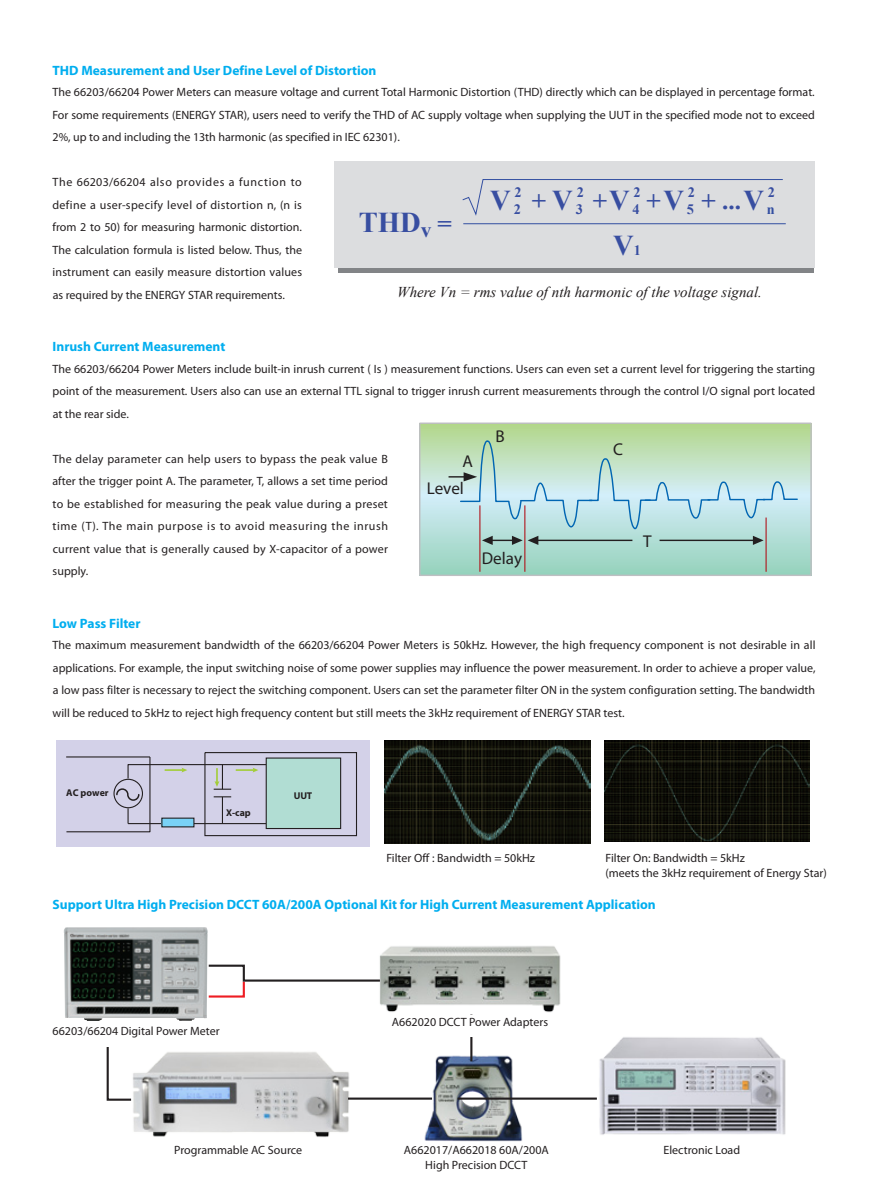
<style>
.page{position:relative;width:872px;height:1191px;background:#fff}
.page>*{position:absolute;margin:0;border:0;box-sizing:border-box;transform-origin:0 0}
.t1{font:700 28.65px "Times New Roman";color:#384ea1}
.t2{font:700 25.05px "Times New Roman";color:#384ea1}
.t3{font:17.1px "Myriad Pro";color:#231f20}
.t4{font:italic 15px "Times New Roman";color:#231f20}
.t5{font:700 14.4px "Times New Roman";color:#384ea1}
.t6{font:700 13.5px "Myriad Pro";color:#00aeef}
.t7{font:12px/22.5px "Myriad Pro";color:#231f20;text-align:justify}
.t8{font:700 9.9px "Myriad Pro";color:#231f20}
.s1{font-size:14.4px}
.s2{font-size:25.05px}
</style>
<div class="page">
<img style="left:385px;top:740px;width:205px;height:103px">
<img style="left:604px;top:740px;width:205px;height:101px">
<svg style="left:421px;top:424px;width:388px;height:150px;background:#addac2"></svg>
<div style="left:419px;top:422px;width:392px;height:154px;border:1px solid #bebfc2"></div>
<svg style="left:448px;top:435px;width:350px;height:95px;background:#bee0d3"></svg>
<hr style="left:479px;top:505px;width:1px;height:67px;background:#b00d15">
<hr style="left:524px;top:505px;width:1px;height:67px;background:#b00d15">
<hr style="left:765px;top:517px;width:1px;height:55px;background:#b00d15">
<hr style="left:489px;top:539px;width:25px;height:2px;background:#231f20">
<svg style="left:482px;top:536px;width:11px;height:9px"></svg>
<hr style="left:535px;top:539px;width:97px;height:2px;background:#231f20">
<hr style="left:659px;top:539px;width:96px;height:2px;background:#231f20">
<svg style="left:512px;top:536px;width:26px;height:9px"></svg>
<svg style="left:753px;top:536px;width:10px;height:9px"></svg>
<div style="left:338px;top:166px;width:476px;height:107px;background:#828487"></div>
<div style="left:334px;top:162px;width:480px;height:106px;background:#dcdddf"></div>
<hr style="left:463px;top:223px;width:322px;height:1px;background:#324ea1">
<svg style="left:462px;top:179px;width:321px;height:37px"></svg>
<div style="left:56px;top:740px;width:314px;height:106px;background:#d3d1e8"></div>
<div style="left:266px;top:758px;width:75px;height:70px;background:#b1ddd3"></div>
<div style="left:266px;top:757px;width:75px;height:72px;border:1px solid #231f20"></div>
<div style="left:204px;top:752px;width:153px;height:84px;border:1px dashed #231f20"></div>
<svg style="left:66px;top:756px;width:201px;height:77px"></svg>
<img style="left:64px;top:927px;width:144px;height:93px">
<img style="left:133px;top:1052px;width:218px;height:85px">
<img style="left:596px;top:1037px;width:190px;height:98px">
<img style="left:379px;top:946px;width:182px;height:69px">
<img style="left:420px;top:1052px;width:104px;height:90px">
<hr style="left:348px;top:1097px;width:84px;height:2px;background:#231f20">
<hr style="left:457px;top:1097px;width:140px;height:2px;background:#231f20">
<hr style="left:470px;top:1014px;width:2px;height:47px;background:#231f20">
<svg style="left:207px;top:963px;width:175px;height:35px"></svg>
<svg style="left:106px;top:1047px;width:26px;height:54px"></svg>
<div style="left:385px;top:1015px;width:170px;height:21px;background:#fff"></div>
<p class="t6" style="left:53px;top:62px;width:325px">THD Measurement and User Define Level of Distortion</p>
<p class="t7" style="left:52px;top:81px;width:764px">The 66203/66204 Power Meters can measure voltage and current Total Harmonic Distortion (THD) directly which can be displayed in percentage format.<br>For some requirements (ENERGY STAR), users need to verify the THD of AC supply voltage when supplying the UUT in the specified mode not to exceed 2%, up to and including the 13th harmonic (as specified in IEC 62301).</p>
<p class="t7" style="left:52px;top:171px;width:251px">The 66203/66204 also provides a function to define a user-specify level of distortion n, (n is from 2 to 50) for measuring harmonic distortion.<br>The calculation formula is listed below. Thus, the instrument can easily measure distortion values as required by the ENERGY STAR requirements.</p>
<p class="t5" style="left:577px;top:182px;width:9px">2</p>
<h1 class="t1" style="left:609px;top:181px;width:32px">V<sub>4</sub></h1>
<p class="t5" style="left:633px;top:182px;width:9px">2</p>
<h1 class="t1" style="left:663px;top:181px;width:32px">V<sub>5</sub></h1>
<p class="t5" style="left:688px;top:182px;width:9px">2</p>
<h1 class="t1" style="left:743px;top:181px;width:33px">V<sub>n</sub></h1>
<p class="t5" style="left:768px;top:182px;width:9px">2</p>
<p class="t5" style="left:514px;top:182px;width:9px">2</p>
<h1 class="t1" style="left:552px;top:181px;width:32px">V<sub>3</sub></h1>
<h1 class="t1" style="left:490px;top:181px;width:32px">V<sub>2</sub></h1>
<h2 class="t2" style="left:532px;top:183px;width:16px">+</h2>
<h2 class="t2" style="left:593px;top:183px;width:16px">+</h2>
<h2 class="t2" style="left:646px;top:183px;width:16px">+</h2>
<h2 class="t2" style="left:701px;top:183px;width:41px">+ ...</h2>
<h1 class="t1" style="left:613px;top:226px;width:29px">V<span class="s1">1</span></h1>
<h1 class="t1" style="left:359px;top:202px;width:95px">THD<sub>v</sub> <span class="s2">=</span></h1>
<p class="t4" style="left:397px;top:282px;width:366px">Where Vn = rms value of nth harmonic of the voltage signal.</p>
<p class="t6" style="left:53px;top:338px;width:174px">Inrush Current Measurement</p>
<p class="t7" style="left:53px;top:357px;width:764px">The 66203/66204 Power Meters include built-in inrush current ( Is ) measurement functions. Users can even set a current level for triggering the starting point of the measurement. Users also can use an external TTL signal to trigger inrush current measurements through the control I/O signal port located at the rear side.</p>
<p class="t7" style="left:53px;top:447px;width:337px">The delay parameter can help users to bypass the peak value B after the trigger point A. The parameter, T, allows a set time period to be established for measuring the peak value during a preset time (T). The main purpose is to avoid measuring the inrush current value that is generally caused by X-capacitor of a power supply.</p>
<h3 class="t3" style="left:495px;top:425px;width:11px">B</h3>
<h3 class="t3" style="left:613px;top:439px;width:11px">C</h3>
<h3 class="t3" style="left:462px;top:450px;width:12px">A</h3>
<h3 class="t3" style="left:427px;top:478px;width:39px">Level</h3>
<h3 class="t3" style="left:643px;top:530px;width:10px">T</h3>
<h3 class="t3" style="left:482px;top:548px;width:42px">Delay</h3>
<p class="t6" style="left:53px;top:614px;width:89px">Low Pass Filter</p>
<p class="t7" style="left:53px;top:633px;width:764px">The maximum measurement bandwidth of the 66203/66204 Power Meters is 50kHz. However, the high frequency component is not desirable in all applications. For example, the input switching noise of some power supplies may influence the power measurement. In order to achieve a proper value, a low pass filter is necessary to reject the switching component. Users can set the parameter filter ON in the system configuration setting. The bandwidth will be reduced to 5kHz to reject high frequency content but still meets the 3kHz requirement of ENERGY STAR test.</p>
<p class="t8" style="left:66px;top:786px;width:44px">AC power</p>
<p class="t8" style="left:226px;top:806px;width:26px">X-cap</p>
<p class="t8" style="left:294px;top:789px;width:20px">UUT</p>
<p class="t7" style="left:386px;top:846px;width:150px">Filter Off : Bandwidth = 50kHz</p>
<p class="t7" style="left:605px;top:850px;width:223px;line-height:15px">Filter On: Bandwidth = 5kHz<br>(meets the 3kHz requirement of Energy Star)</p>
<p class="t6" style="left:53px;top:895px;width:605px">Support Ultra High Precision DCCT 60A/200A Optional Kit for High Current Measurement Application</p>
<p class="t7" style="left:53px;top:1019px;width:168px">66203/66204 Digital Power Meter</p>
<p class="t7" style="left:392px;top:1010px;width:158px">A662020 DCCT Power Adapters</p>
<p class="t7" style="left:174px;top:1138px;width:129px">Programmable AC Source</p>
<p class="t7" style="left:404px;top:1142px;width:146px;line-height:15px;text-align:center">A662017/A662018 60A/200A<br>High Precision DCCT</p>
<p class="t7" style="left:663px;top:1138px;width:78px">Electronic Load</p>
</div>
